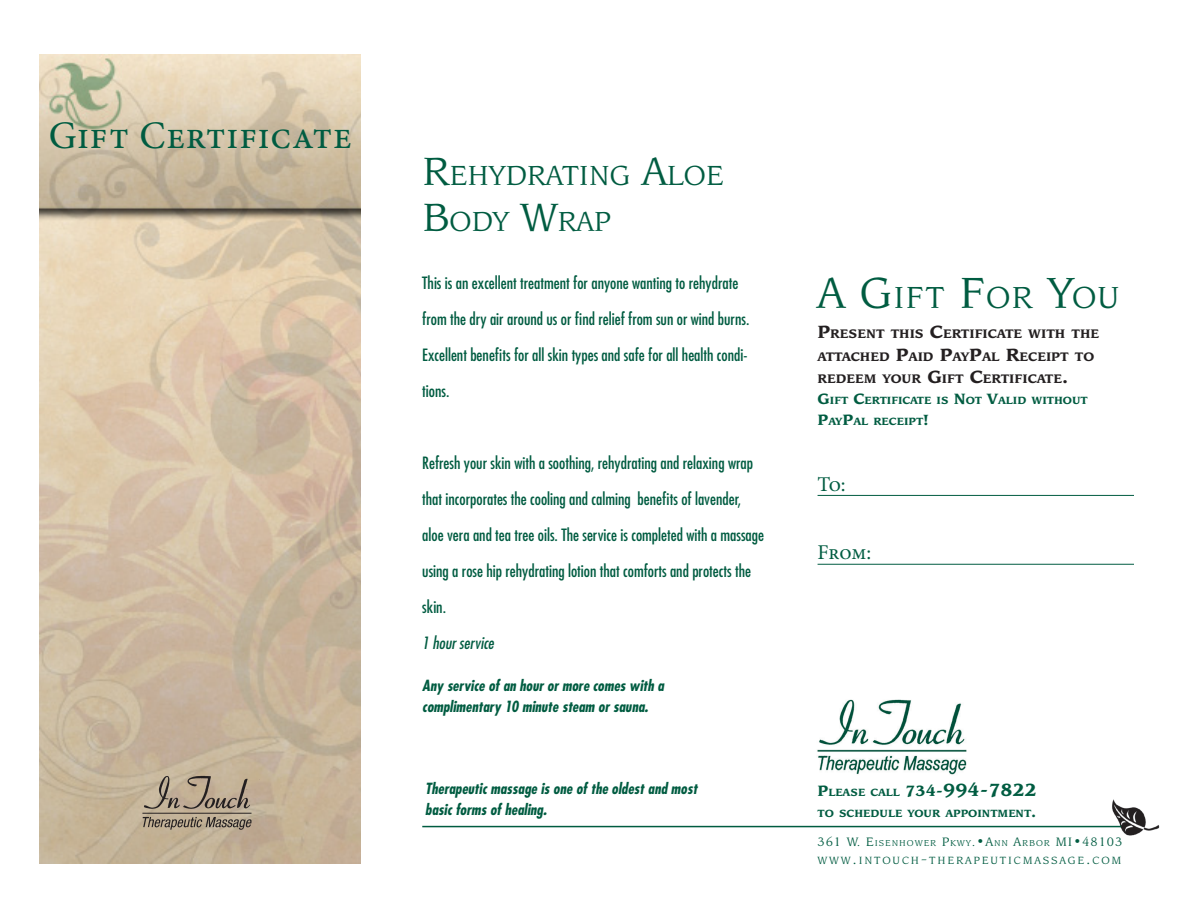
<style>
.page{position:relative;width:1188px;height:918px;background:#fff}
.page>*{position:absolute;margin:0;border:0;box-sizing:border-box;transform-origin:0 0}
.t1{font:39px "Minion Pro";letter-spacing:.02em;color:#005c41}
.t2{font:33.6px "Leawood IT Cby BT";letter-spacing:.03em;color:#005c41}
.Package_Title{font:30.45px/46.5px "Leawood IT Cby BT";letter-spacing:-.005em;color:#005c41}
.t3{font:21px "Minion Pro";letter-spacing:-.01em;color:#005c41}
.t4{font:condensed 16.5px/36px "Futura";color:#005c41}
.t5{font:italic condensed 16.5px "Futura";color:#005c41}
.t6{font:italic 700 condensed 15px/21px "Futura";color:#005c41}
.t7{font:700 13.65px/22.5px "Leawood IT Cby BT";color:#231f20}
.t8{font:13.5px "Leawood IT Cby BT";letter-spacing:.07em;color:#005c41}
.t9{font:700 11.55px/21px "Leawood IT Cby BT";color:#005c41}
.t10{font:11.55px "Leawood IT Cby BT";letter-spacing:.155em;color:#005c41}
.s1{font-size:43.5px}
.s2{font-size:48px}
.s3{font-size:19.5px}
.s4{font-size:16.5px}
.s5{font-size:9.45px}
</style>
<div class="page">
<img style="left:1108px;top:799px;width:52px;height:37px">
<img style="left:40px;top:54px;width:321px;height:810px">
<hr style="left:422px;top:826px;width:699px;height:1px;background:#005c41">
<hr style="left:818px;top:495px;width:316px;height:1px;background:#005c41">
<hr style="left:818px;top:564px;width:316px;height:1px;background:#005c41">
<img style="left:817px;top:699px;width:150px;height:76px">
<img style="left:138px;top:770px;width:122px;height:66px">
<h1 class="t1" style="left:49px;top:110px;width:305px">Gift Certificate</h1>
<p class="Package_Title" style="left:422px;top:152px;width:303px"><span class="s1">R</span>EHYDRATING <span class="s1">A</span>LOE<br><span class="s1">B</span>ODY <span class="s1">W</span>RAP</p>
<p class="t4" style="left:422px;top:264px;width:329px">This is an excellent treatment for anyone wanting to rehydrate from the dry air around us or find relief from sun or wind burns.<br>Excellent benefits for all skin types and safe for all health condi&shy;tions.</p>
<p class="t4" style="left:422px;top:444px;width:343px">Refresh your skin with a soothing, rehydrating and relaxing wrap that incorporates the cooling and calming benefits of lavender, aloe vera and tea tree oils. The service is completed with a massage using a rose hip rehydrating lotion that comforts and protects the skin.</p>
<p class="t5" style="left:422px;top:632px;width:73px">1 hour service</p>
<p class="t6" style="left:422px;top:675px;width:243px">Any service of an hour or more comes with a complimentary 10 minute steam or sauna.</p>
<p class="t6" style="left:425px;top:777px;width:274px">Therapeutic massage is one of the oldest and most basic forms of healing.</p>
<h2 class="t2" style="left:818px;top:278px;width:304px"><span class="s2">A G</span>IFT <span class="s2">F</span>OR <span class="s2">Y</span>OU</h2>
<p class="t7" style="left:818px;top:323px;width:283px"><span class="s3">P</span>RESENT THIS <span class="s3">C</span>ERTIFICATE WITH THE<br>ATTACHED <span class="s3">P</span>AID <span class="s3">P</span>AY<span class="s3">P</span>AL <span class="s3">R</span>ECEIPT TO<br>REDEEM YOUR <span class="s3">G</span>IFT <span class="s3">C</span>ERTIFICATE<span class="s3">.</span></p>
<p class="t9" style="left:818px;top:390px;width:272px"><span class="s4">G</span>IFT <span class="s4">C</span>ERTIFICATE IS <span class="s4">N</span>OT <span class="s4">V</span>ALID WITHOUT<br><span class="s4">P</span>AY<span class="s4">P</span>AL RECEIPT<span class="s4">!</span></p>
<p class="t3" style="left:818px;top:470px;width:30px">To:</p>
<p class="t3" style="left:818px;top:538px;width:55px">From:</p>
<p class="t9" style="left:818px;top:781px;width:221px"><span class="s4">P</span>LEASE CALL <span class="s4">734-</span><span class="s3">994-7822<br></span>TO SCHEDULE YOUR APPOINTMENT<span class="s4">.</span></p>
<p class="t8" style="left:818px;top:833px;width:306px">361 W. E<span class="s5">ISENHOWER</span> P<span class="s5">KWY</span>.•A<span class="s5">NN</span> A<span class="s5">RBOR</span> MI•48103</p>
<p class="t10" style="left:818px;top:853px;width:13px">WWW</p>
<p class="t10" style="left:853px;top:853px;width:122px"><span class="s4">.</span>INTOUCH<span class="s4">-</span>THERAPE</p>
<p class="t10" style="left:991px;top:853px;width:131px">UTICMA SSAGE<span class="s4">.</span>COM</p>
</div>
